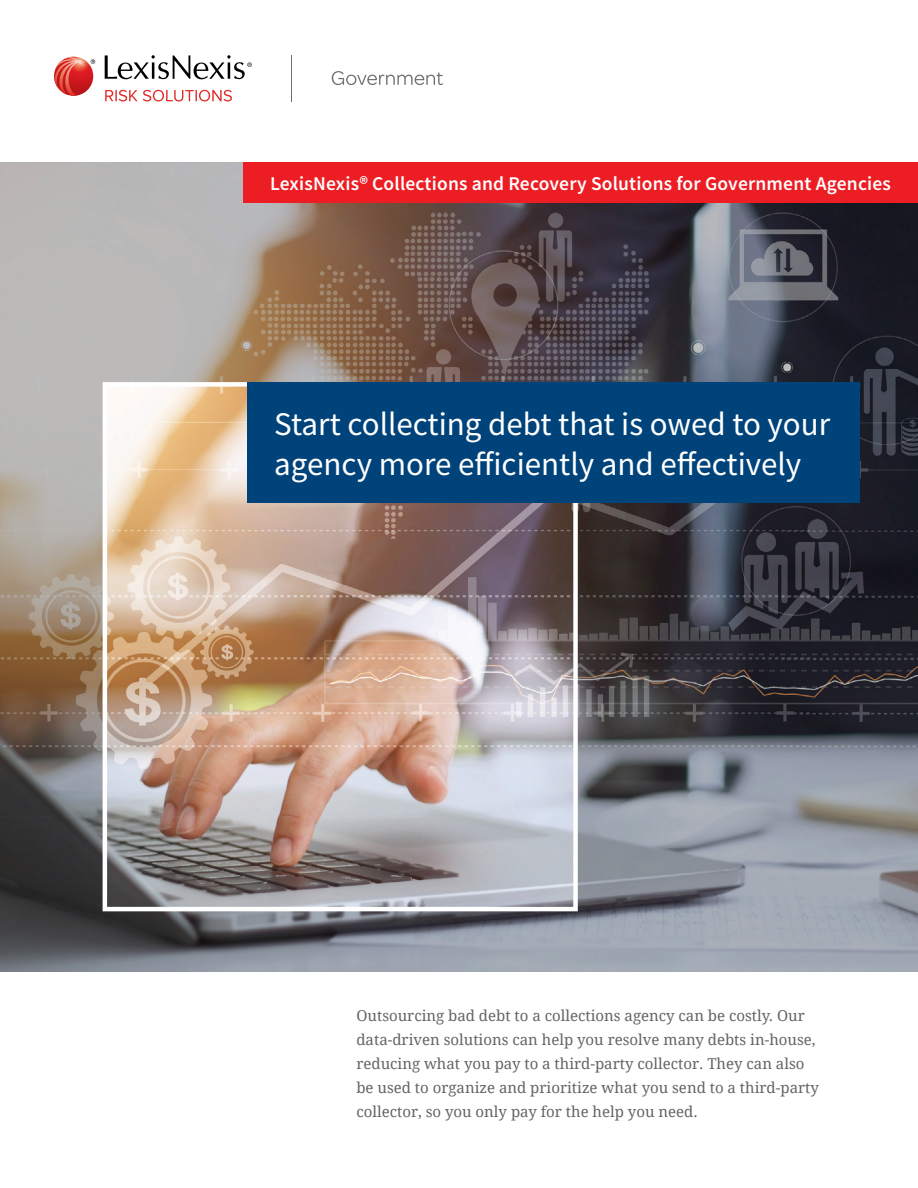
<style>
.page{position:relative;width:918px;height:1188px;background:#fff}
.page>*{position:absolute;margin:0;border:0;box-sizing:border-box;transform-origin:0 0}
.t1{font:33px/39.6px "Source Sans Pro";color:#fff}
.t2{font:600 19.5px "Source Sans Pro";letter-spacing:.01em;color:#fff}
.t3{font:15px/24px "Droid Serif";color:#636466}
</style>
<div class="page">
<img style="left:0;top:162px;width:918px;height:810px">
<div style="left:103px;top:382px;width:475px;height:529px;border:4px solid #fff"></div>
<div style="left:247px;top:382px;width:613px;height:121px;background:#00437b"></div>
<div style="left:243px;top:162px;width:675px;height:40px;background:#ed1d24"></div>
<svg style="left:105px;top:90px;width:127px;height:11px"></svg>
<svg style="left:105px;top:55px;width:147px;height:24px"></svg>
<svg style="left:54px;top:57px;width:41px;height:39px"></svg>
<hr style="left:291px;top:55px;width:1px;height:46px;background:#6d6e71">
<svg style="left:332px;top:71px;width:111px;height:14px"></svg>
<h2 class="t2" style="left:270px;top:170px;width:623px">LexisNexis® Collections and Recovery Solutions for Government Agencies</h2>
<h1 class="t1" style="left:274px;top:404px;width:557px">Start collecting debt that is owed to your agency more efficiently and effectively</h1>
<p class="t3" style="left:356px;top:1003px;width:464px">Outsourcing bad debt to a collections agency can be costly. Our data-driven solutions can help you resolve many debts in-house, reducing what you pay to a third-party collector. They can also be used to organize and prioritize what you send to a third-party collector, so you only pay for the help you need.</p>
</div>
